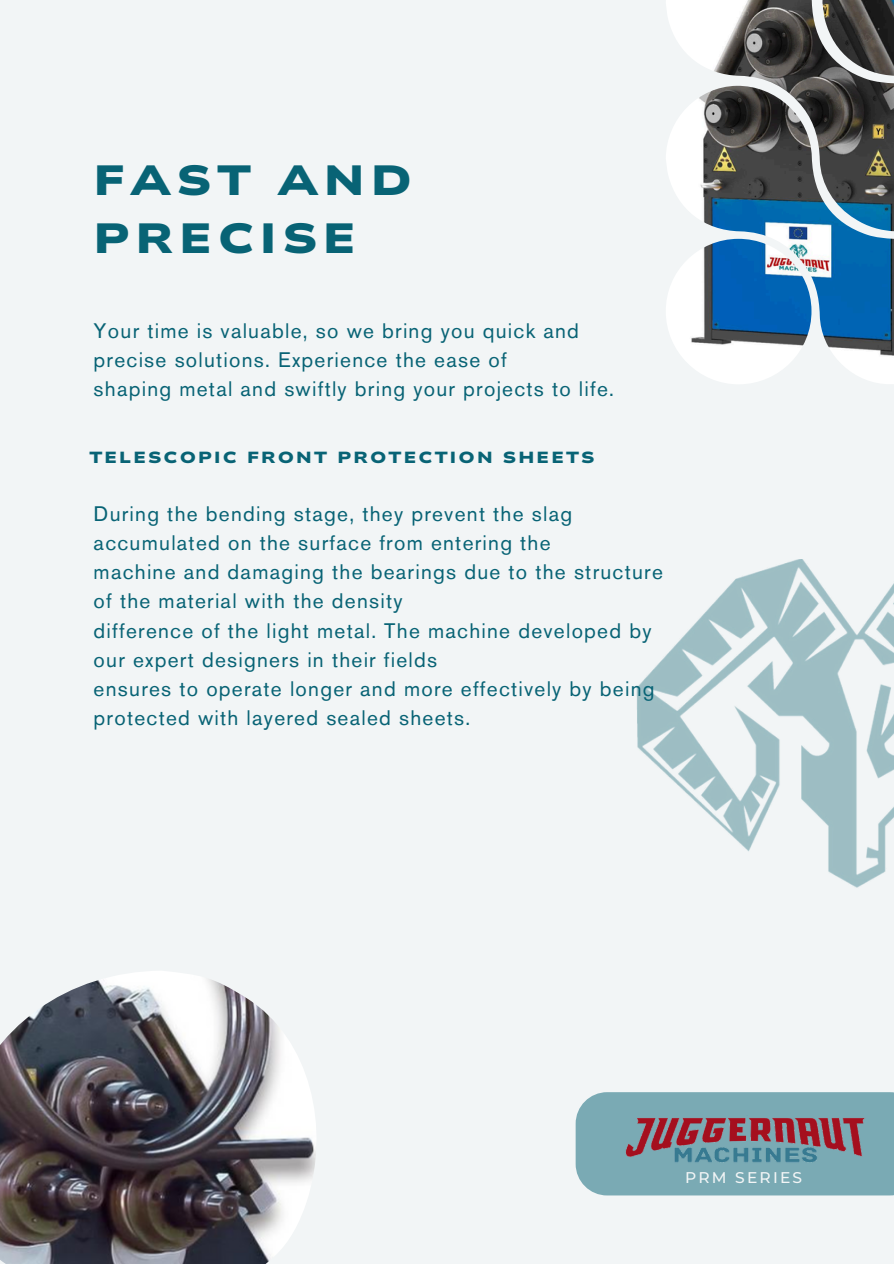
<style>
.page{position:relative;width:894px;height:1264px;background:#fff}
.page>*{position:absolute;margin:0;border:0;box-sizing:border-box;transform-origin:0 0}
.t1{font:900 42px/58.5px "Nunito Sans 10 pt Expanded";letter-spacing:.135em;color:#086375}
.t2{font:21px/29.2px "Akzidenz Grotesk Pro";letter-spacing:.06em;color:#086375}
.t3{font:900 16.05px "Nunito Sans 10 pt Expanded";letter-spacing:.135em;color:#086375}
.t4{font:500 15.45px "Montserrat";letter-spacing:.145em;color:#f2f5f6}
</style>
<div class="page">
<div style="left:0;top:0;width:893px;height:1263px;background:#f2f5f6"></div>
<div style="left:575px;top:1092px;width:318px;height:103px;background:#7aaab4"></div>
<img style="left:666px;top:0;width:227px;height:384px">
<img style="left:636px;top:560px;width:257px;height:328px">
<img style="left:0;top:971px;width:316px;height:292px">
<img style="left:612px;top:1115px;width:263px;height:52px">
<p class="t1" style="left:94px;top:152px;width:320px">FAST AND<br>PRECISE</p>
<h2 class="t2" style="left:94px;top:318px;width:521px">Your time is valuable, so we bring you quick and precise solutions. Experience the ease of<br>shaping metal and swiftly bring your projects to life.</h2>
<p class="t3" style="left:89px;top:446px;width:506px">TELESCOPIC FRONT PROTECTION SHEETS</p>
<p class="t2" style="left:94px;top:500px;width:570px">During the bending stage, they prevent the slag accumulated on the surface from entering the<br>machine and damaging the bearings due to the structure of the material with the density<br>difference of the light metal. The machine developed by our expert designers in their fields<br>ensures to operate longer and more effectively by being protected with layered sealed sheets.</p>
<h2 class="t4" style="left:685px;top:1167px;width:119px">PRM SERIES</h2>
</div>
